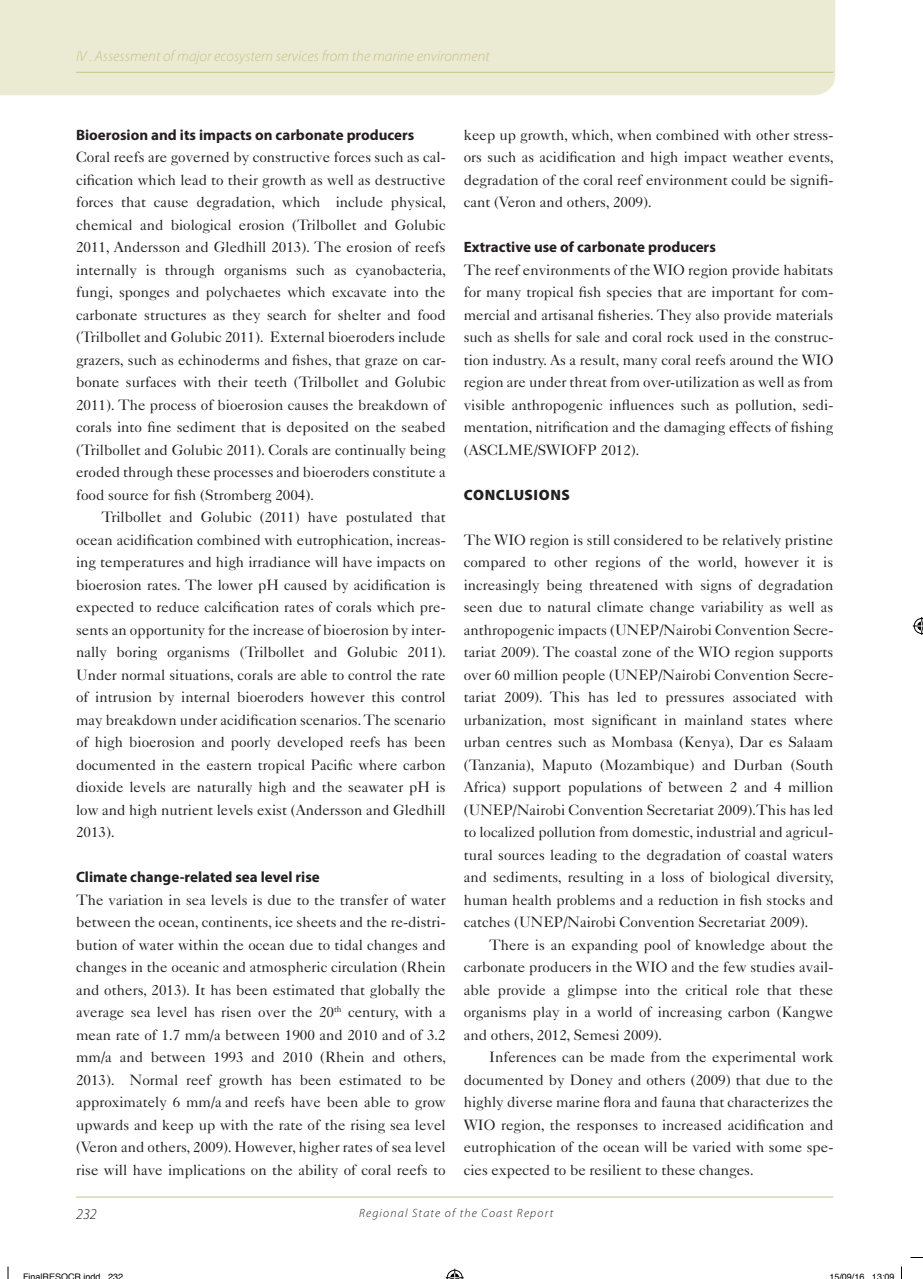
<style>
.page{position:relative;width:923px;height:1279px;background:#fff}
.page>*{position:absolute;margin:0;border:0;box-sizing:border-box;transform-origin:0 0}
.t1{font:15px/22.5px "Caslon 540 LT Std";color:#231f20;text-align:justify}
.t2{font:700 15px "Myriad Pro";color:#231f20}
.t3{font:italic 300 15px "Myriad Pro";color:#c4c380}
.t4{font:900 15px "Myriad Pro";letter-spacing:.04em;color:#231f20}
.t5{font:italic 300 15px "Myriad Pro";color:#231f20}
.t6{font:italic 300 12px "Myriad Pro";letter-spacing:.1em;color:#231f20}
.t7{font:9px "Helvetica";color:#000}
</style>
<div class="page">
<div style="left:0;top:0;width:835px;height:95px;background:#ebebd4"></div>
<hr style="left:76px;top:72px;width:757px;height:1px;background:#c4c380">
<hr style="left:76px;top:1197px;width:757px;height:1px;background:#c4c380">
<svg style="left:910px;top:1257px;width:12px;height:1px"></svg>
<svg style="left:7px;top:1266px;width:2px;height:13px"></svg>
<svg style="left:901px;top:1266px;width:1px;height:13px"></svg>
<svg style="left:445px;top:1269px;width:18px;height:10px"></svg>
<svg style="left:912px;top:617px;width:10px;height:18px"></svg>
<p class="t3" style="left:76px;top:47px;width:415px">IV . Assessment of major ecosystem services from the marine environment</p>
<p class="t2" style="left:76px;top:125px;width:340px">Bioerosion and its impacts on carbonate producers</p>
<p class="t1" style="left:76px;top:146px;width:371px">Coral reefs are governed by constructive forces such as cal&shy;cification which lead to their growth as well as destructive forces that cause degradation, which include physical, chemical and biological erosion (Trilbollet and Golubic 2011, Andersson and Gledhill 2013). The erosion of reefs internally is through organisms such as cyanobacteria, fungi, sponges and polychaetes which excavate into the carbonate structures as they search for shelter and food (Trilbollet and Golubic 2011). External bioeroders include grazers, such as echinoderms and fishes, that graze on car&shy;bonate surfaces with their teeth (Trilbollet and Golubic 2011). The process of bioerosion causes the breakdown of corals into fine sediment that is deposited on the seabed (Trilbollet and Golubic 2011). Corals are continually being eroded through these processes and bioeroders constitute a food source for fish (Stromberg 2004).</p>
<p class="t1" style="left:76px;top:506px;width:371px;text-indent:26px">Trilbollet and Golubic (2011) have postulated that ocean acidification combined with eutrophication, increas&shy;ing temperatures and high irradiance will have impacts on bioerosion rates. The lower pH caused by acidification is expected to reduce calcification rates of corals which pre&shy;sents an opportunity for the increase of bioerosion by inter&shy;nally boring organisms (Trilbollet and Golubic 2011).<br>Under normal situations, corals are able to control the rate of intrusion by internal bioeroders however this control may breakdown under acidification scenarios. The scenario of high bioerosion and poorly developed reefs has been documented in the eastern tropical Pacific where carbon dioxide levels are naturally high and the seawater pH is low and high nutrient levels exist (Andersson and Gledhill 2013).</p>
<p class="t2" style="left:76px;top:867px;width:245px">Climate change-related sea level rise</p>
<p class="t1" style="left:76px;top:888px;width:371px">The variation in sea levels is due to the transfer of water between the ocean, continents, ice sheets and the re-distri&shy;bution of water within the ocean due to tidal changes and changes in the oceanic and atmospheric circulation (Rhein and others, 2013). It has been estimated that globally the average sea level has risen over the 20<sup>th</sup> century, with a mean rate of 1.7 mm/a between 1900 and 2010 and of 3.2 mm/a and between 1993 and 2010 (Rhein and others, 2013). Normal reef growth has been estimated to be approximately 6 mm/a and reefs have been able to grow upwards and keep up with the rate of the rising sea level (Veron and others, 2009). However, higher rates of sea level rise will have implications on the ability of coral reefs to</p>
<p class="t1" style="left:463px;top:123px;width:372px">keep up growth, which, when combined with other stress&shy;ors such as acidification and high impact weather events, degradation of the coral reef environment could be signifi&shy;cant (Veron and others, 2009).</p>
<p class="t2" style="left:463px;top:237px;width:253px">Extractive use of carbonate producers</p>
<p class="t1" style="left:463px;top:258px;width:371px">The reef environments of the WIO region provide habitats for many tropical fish species that are important for com&shy;mercial and artisanal fisheries. They also provide materials such as shells for sale and coral rock used in the construc&shy;tion industry. As a result, many coral reefs around the WIO region are under threat from over-utilization as well as from visible anthropogenic influences such as pollution, sedi&shy;mentation, nitrification and the damaging effects of fishing (ASCLME/SWIOFP 2012).</p>
<p class="t4" style="left:464px;top:485px;width:52px">CONCLUS</p>
<p class="t4" style="left:533px;top:485px;width:27px">IONS</p>
<p class="t1" style="left:463px;top:528px;width:371px">The WIO region is still considered to be relatively pristine compared to other regions of the world, however it is increasingly being threatened with signs of degradation seen due to natural climate change variability as well as anthropogenic impacts (UNEP/Nairobi Convention Secre&shy;tariat 2009). The coastal zone of the WIO region supports over 60 million people (UNEP/Nairobi Convention Secre&shy;tariat 2009). This has led to pressures associated with urbanization, most significant in mainland states where urban centres such as Mombasa (Kenya), Dar es Salaam (Tanzania), Maputo (Mozambique) and Durban (South Africa) support populations of between 2 and 4 million (UNEP/Nairobi Convention Secretariat 2009).This has led to localized pollution from domestic, industrial and agricul&shy;tural sources leading to the degradation of coastal waters and sediments, resulting in a loss of biological diversity, human health problems and a reduction in fish stocks and catches (UNEP/Nairobi Convention Secretariat 2009).</p>
<p class="t1" style="left:463px;top:933px;width:371px;text-indent:26px">There is an expanding pool of knowledge about the carbonate producers in the WIO and the few studies avail&shy;able provide a glimpse into the critical role that these organisms play in a world of increasing carbon (Kangwe and others, 2012, Semesi 2009).</p>
<p class="t1" style="left:463px;top:1046px;width:371px;text-indent:26px">Inferences can be made from the experimental work documented by Doney and others (2009) that due to the highly diverse marine flora and fauna that characterizes the WIO region, the responses to increased acidification and eutrophication of the ocean will be varied with some spe&shy;cies expected to be resilient to these changes.</p>
<p class="t5" style="left:76px;top:1205px;width:22px">232</p>
<p class="t6" style="left:359px;top:1206px;width:196px">Regional State of the Coast Report</p>
<p class="t7" style="left:23px;top:1270px;width:102px">FinalRESOCR indd 232</p>
<p class="t7" style="left:829px;top:1270px;width:67px">15/09/16 13:09</p>
</div>
